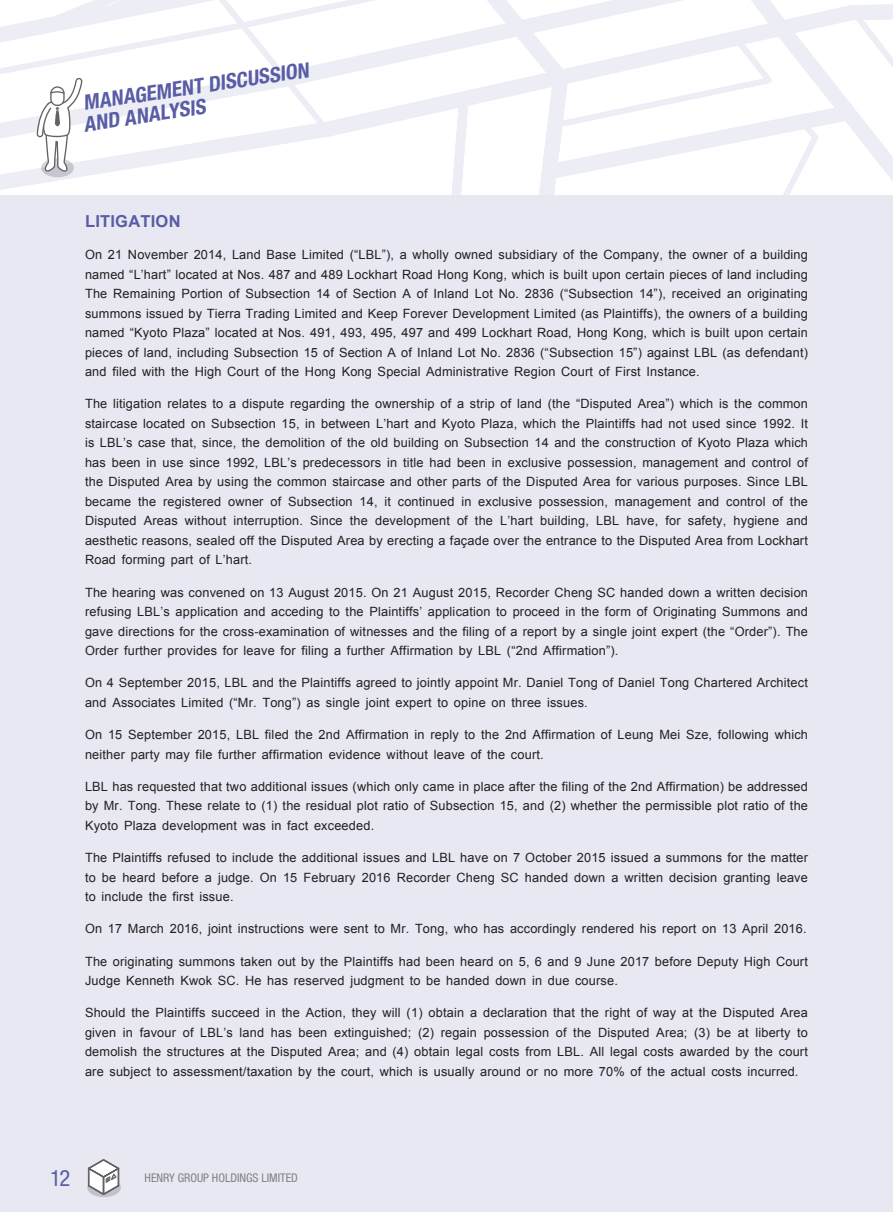
<style>
.page{position:relative;width:893px;height:1212px;background:#fff}
.page>*{position:absolute;margin:0;border:0;box-sizing:border-box;transform-origin:0 0}
.t1{font:condensed 22.5px "Helvetica Neue LT Std";color:#585da5}
.t2{font:700 condensed 21px/21.5px "Helvetica Neue LT Std";color:#585da5}
._03_H1{font:700 16.5px "Arial";letter-spacing:.015em;color:#585da5}
._11_P0{font:12.75px/19.5px "Arial";letter-spacing:.015em;color:#231f20;text-align:justify}
.t3{font:condensed 12px "Helvetica Neue LT Std";color:#808285}
</style>
<div class="page">
<svg style="left:0;top:0;width:893px;height:196px"></svg>
<div style="left:0;top:196px;width:893px;height:1016px;background:#e8e8f3"></div>
<svg style="left:87px;top:1159px;width:34px;height:38px"></svg>
<svg style="left:37px;top:78px;width:45px;height:99px"></svg>
<h2 class="t2" style="left:79px;top:91px;width:232px;rotate:-8deg">MANAGEMENT DISCUSSION<br>AND ANALYSIS</h2>
<p class="_03_H1" style="left:85px;top:210px;width:97px">LITIGATION</p>
<p class="_11_P0" style="left:85px;top:245px;width:724px">On 21 November 2014, Land Base Limited (“LBL”), a wholly owned subsidiary of the Company, the owner of a building named “L’hart” located at Nos. 487 and 489 Lockhart Road Hong Kong, which is built upon certain pieces of land including The Remaining Portion of Subsection 14 of Section A of Inland Lot No. 2836 (“Subsection 14”), received an originating summons issued by Tierra Trading Limited and Keep Forever Development Limited (as Plaintiffs), the owners of a building named “Kyoto Plaza” located at Nos. 491, 493, 495, 497 and 499 Lockhart Road, Hong Kong, which is built upon certain pieces of land, including Subsection 15 of Section A of Inland Lot No. 2836 (“Subsection 15”) against LBL (as defendant) and filed with the High Court of the Hong Kong Special Administrative Region Court of First Instance.</p>
<p class="_11_P0" style="left:85px;top:394px;width:724px">The litigation relates to a dispute regarding the ownership of a strip of land (the “Disputed Area”) which is the common staircase located on Subsection 15, in between L’hart and Kyoto Plaza, which the Plaintiffs had not used since 1992. It is LBL’s case that, since, the demolition of the old building on Subsection 14 and the construction of Kyoto Plaza which has been in use since 1992, LBL’s predecessors in title had been in exclusive possession, management and control of the Disputed Area by using the common staircase and other parts of the Disputed Area for various purposes. Since LBL became the registered owner of Subsection 14, it continued in exclusive possession, management and control of the Disputed Areas without interruption. Since the development of the L’hart building, LBL have, for safety, hygiene and aesthetic reasons, sealed off the Disputed Area by erecting a façade over the entrance to the Disputed Area from Lockhart Road forming part of L’hart.</p>
<p class="_11_P0" style="left:85px;top:582px;width:724px">The hearing was convened on 13 August 2015. On 21 August 2015, Recorder Cheng SC handed down a written decision refusing LBL’s application and acceding to the Plaintiffs’ application to proceed in the form of Originating Summons and gave directions for the cross-examination of witnesses and the filing of a report by a single joint expert (the “Order”). The Order further provides for leave for filing a further Affirmation by LBL (“2nd Affirmation”).</p>
<p class="_11_P0" style="left:85px;top:673px;width:724px">On 4 September 2015, LBL and the Plaintiffs agreed to jointly appoint Mr. Daniel Tong of Daniel Tong Chartered Architect and Associates Limited (“Mr. Tong”) as single joint expert to opine on three issues.</p>
<p class="_11_P0" style="left:85px;top:725px;width:724px">On 15 September 2015, LBL filed the 2nd Affirmation in reply to the 2nd Affirmation of Leung Mei Sze, following which neither party may file further affirmation evidence without leave of the court.</p>
<p class="_11_P0" style="left:85px;top:777px;width:724px">LBL has requested that two additional issues (which only came in place after the filing of the 2nd Affirmation) be addressed by Mr. Tong. These relate to (1) the residual plot ratio of Subsection 15, and (2) whether the permissible plot ratio of the Kyoto Plaza development was in fact exceeded.</p>
<p class="_11_P0" style="left:85px;top:848px;width:724px">The Plaintiffs refused to include the additional issues and LBL have on 7 October 2015 issued a summons for the matter to be heard before a judge. On 15 February 2016 Recorder Cheng SC handed down a written decision granting leave to include the first issue.</p>
<p class="_11_P0" style="left:85px;top:919px;width:723px">On 17 March 2016, joint instructions were sent to Mr. Tong, who has accordingly rendered his report on 13 April 2016.</p>
<p class="_11_P0" style="left:85px;top:951px;width:724px">The originating summons taken out by the Plaintiffs had been heard on 5, 6 and 9 June 2017 before Deputy High Court<br>Judge Kenneth Kwok SC. He has reserved judgment to be handed down in due course.</p>
<p class="_11_P0" style="left:85px;top:1003px;width:724px">Should the Plaintiffs succeed in the Action, they will (1) obtain a declaration that the right of way at the Disputed Area given in favour of LBL’s land has been extinguished; (2) regain possession of the Disputed Area; (3) be at liberty to demolish the structures at the Disputed Area; and (4) obtain legal costs from LBL. All legal costs awarded by the court are subject to assessment/taxation by the court, which is usually around or no more 70% of the actual costs incurred.</p>
<h1 class="t1" style="left:50px;top:1164px;width:22px">12</h1>
<p class="t3" style="left:145px;top:1171px;width:155px">HENRY GROUP HOLDINGS LIMITED</p>
</div>
